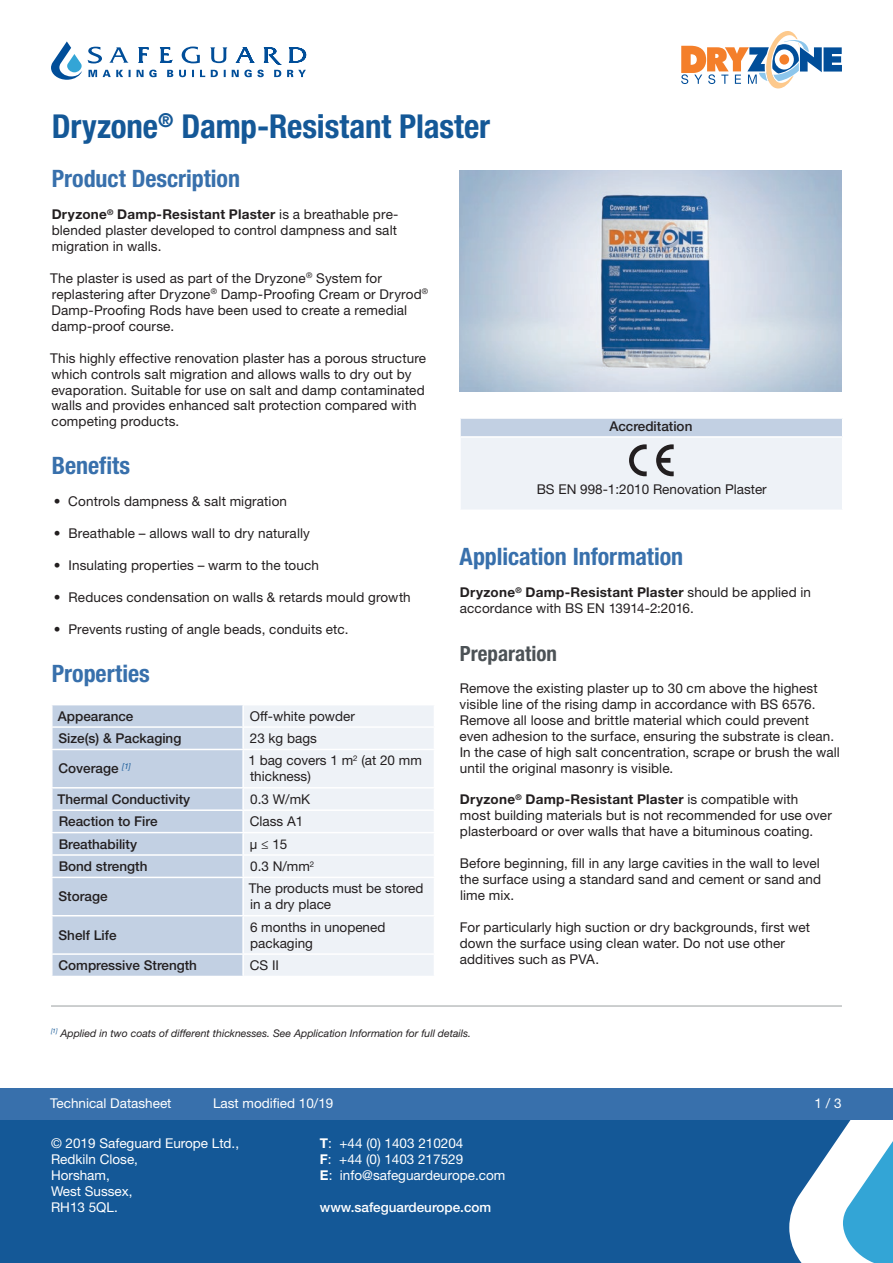
<style>
.page{position:relative;width:893px;height:1263px;background:#fff}
.page>*{position:absolute;margin:0;border:0;box-sizing:border-box;transform-origin:0 0}
.t1{font:700 condensed 33px "Helvetica Neue LT Std";letter-spacing:-.005em;color:#145897}
.t2{font:700 condensed 24px "Helvetica Neue LT Std";color:#3870ac}
.t3{font:700 condensed 21px "Helvetica Neue LT Std";color:#4c5256}
.t4{font:13.5px/15.9px "Helvetica Neue LT Std";letter-spacing:.01em;color:#231f20}
.t5{font:13.5px/15.9px "Helvetica Neue LT Std";color:#fff}
.t6{font:500 13.5px "Helvetica Neue LT Std";color:#231f20}
.t7{font:500 13.5px "Helvetica Neue LT Std";color:#fff}
.t8{font:italic 10.5px "Helvetica Neue LT Std";color:#231f20}
.s1{font-weight:700}
</style>
<div class="page">
<div style="left:0;top:1103px;width:893px;height:160px;background:#145897"></div>
<svg style="left:789px;top:1119px;width:104px;height:144px"></svg>
<div style="left:0;top:1087px;width:893px;height:32px;background:#3870ac"></div>
<svg style="left:51px;top:41px;width:255px;height:39px"></svg>
<svg style="left:681px;top:31px;width:161px;height:57px"></svg>
<div style="left:53px;top:705px;width:189px;height:271px;background:#c2d0e3"></div>
<div style="left:244px;top:706px;width:190px;height:270px;background:#eef2f7"></div>
<hr style="left:51px;top:726px;width:192px;height:2px;background:#fff">
<hr style="left:243px;top:726px;width:192px;height:2px;background:#fff">
<hr style="left:51px;top:749px;width:192px;height:1px;background:#fff">
<hr style="left:243px;top:749px;width:192px;height:1px;background:#fff">
<hr style="left:51px;top:787px;width:192px;height:1px;background:#fff">
<hr style="left:243px;top:787px;width:192px;height:1px;background:#fff">
<hr style="left:51px;top:809px;width:192px;height:2px;background:#fff">
<hr style="left:243px;top:809px;width:192px;height:2px;background:#fff">
<hr style="left:51px;top:832px;width:192px;height:1px;background:#fff">
<hr style="left:243px;top:832px;width:192px;height:1px;background:#fff">
<hr style="left:51px;top:854px;width:192px;height:2px;background:#fff">
<hr style="left:243px;top:854px;width:192px;height:2px;background:#fff">
<hr style="left:51px;top:877px;width:192px;height:1px;background:#fff">
<hr style="left:243px;top:877px;width:192px;height:1px;background:#fff">
<hr style="left:51px;top:915px;width:192px;height:1px;background:#fff">
<hr style="left:243px;top:915px;width:192px;height:1px;background:#fff">
<hr style="left:51px;top:953px;width:192px;height:2px;background:#fff">
<hr style="left:243px;top:953px;width:192px;height:2px;background:#fff">
<img style="left:459px;top:170px;width:383px;height:221px">
<div style="left:460px;top:418px;width:383px;height:19px;background:#c2d0e3"></div>
<div style="left:460px;top:437px;width:383px;height:73px;background:#eef2f7"></div>
<svg style="left:842px;top:419px;width:1px;height:17px"></svg>
<hr style="left:459px;top:417px;width:384px;height:2px;background:#fff">
<svg style="left:460px;top:419px;width:1px;height:17px"></svg>
<hr style="left:459px;top:436px;width:384px;height:2px;background:#fff">
<hr style="left:459px;top:438px;width:2px;height:71px;background:#fff">
<hr style="left:842px;top:438px;width:1px;height:71px;background:#fff">
<hr style="left:459px;top:509px;width:384px;height:2px;background:#fff">
<svg style="left:656px;top:444px;width:18px;height:32px"></svg>
<svg style="left:629px;top:444px;width:18px;height:32px"></svg>
<hr style="left:51px;top:1005px;width:791px;height:2px;background:#bcbfc0">
<h1 class="t1" style="left:52px;top:107px;width:440px">Dryzone<sup>®</sup> Damp-Resistant Plaster</h1>
<h2 class="t2" style="left:52px;top:164px;width:190px">Product Description</h2>
<p class="t4" style="left:52px;top:206px;width:348px;text-align:justify"><span class="s1">Dryzone</span><sup>®</sup> <span class="s1">Damp-Resistant Plaster</span> is a breathable pre&shy;blended plaster developed to control dampness and salt migration in walls.</p>
<p class="t4" style="left:50px;top:270px;width:379px">The plaster is used as part of the Dryzone<sup>®</sup> System for replastering after Dryzone<sup>®</sup> Damp-Proofing Cream or Dryrod<sup>® </sup>Damp-Proofing Rods have been used to create a remedial damp-proof course.</p>
<p class="t4" style="left:50px;top:350px;width:377px">This highly effective renovation plaster has a porous structure which controls salt migration and allows walls to dry out by evaporation. Suitable for use on salt and damp contaminated walls and provides enhanced salt protection compared with competing products.</p>
<h2 class="t2" style="left:52px;top:451px;width:80px">Benefits</h2>
<p class="t4" style="left:54px;top:493px;width:235px">• Controls dampness &amp; salt migration</p>
<p class="t4" style="left:54px;top:525px;width:257px">• Breathable – allows wall to dry naturally</p>
<p class="t4" style="left:54px;top:557px;width:266px">• Insulating properties – warm to the touch</p>
<p class="t4" style="left:54px;top:589px;width:358px">• Reduces condensation on walls &amp; retards mould growth</p>
<p class="t4" style="left:54px;top:621px;width:296px">• Prevents rusting of angle beads, conduits etc.</p>
<h2 class="t2" style="left:52px;top:658px;width:100px">Properties</h2>
<p class="t6" style="left:58px;top:708px;width:77px">Appearance</p>
<p class="t4" style="left:250px;top:708px;width:106px">Off-white powder</p>
<p class="t6" style="left:59px;top:730px;width:124px">Size(s) &amp; Packaging</p>
<p class="t4" style="left:250px;top:730px;width:69px">23 kg bags</p>
<p class="t6" style="left:59px;top:761px;width:74px">Coverage <sup>[1]</sup></p>
<p class="t4" style="left:248px;top:752px;width:175px">1 bag covers 1 m<sup>2</sup> (at 20 mm thickness)</p>
<p class="t6" style="left:58px;top:791px;width:134px">Thermal Conductivity</p>
<p class="t4" style="left:250px;top:791px;width:62px">0.3 W/mK</p>
<p class="t6" style="left:59px;top:813px;width:100px">Reaction to Fire</p>
<p class="t4" style="left:250px;top:813px;width:55px">Class A1</p>
<p class="t6" style="left:59px;top:836px;width:80px">Breathability</p>
<p class="t4" style="left:250px;top:836px;width:39px">µ ≤ 15</p>
<p class="t6" style="left:59px;top:858px;width:90px">Bond strength</p>
<p class="t4" style="left:250px;top:858px;width:66px">0.3 N/mm<sup>2</sup></p>
<p class="t6" style="left:59px;top:888px;width:51px">Storage</p>
<p class="t4" style="left:249px;top:880px;width:176px">The products must be stored in a dry place</p>
<p class="t6" style="left:59px;top:927px;width:60px">Shelf Life</p>
<p class="t4" style="left:250px;top:919px;width:137px">6 months in unopened packaging</p>
<p class="t6" style="left:59px;top:957px;width:140px">Compressive Strength</p>
<p class="t4" style="left:250px;top:957px;width:31px">CS II</p>
<p class="t6" style="left:609px;top:418px;width:85px">Accreditation</p>
<p class="t4" style="left:537px;top:481px;width:232px">BS EN 998-1:2010 Renovation Plaster</p>
<h2 class="t2" style="left:459px;top:542px;width:225px">Application Information</h2>
<p class="t4" style="left:460px;top:584px;width:353px"><span class="s1">Dryzone</span><sup>®</sup> <span class="s1">Damp-Resistant Plaster</span> should be applied in accordance with BS EN 13914-2:2016.</p>
<h3 class="t3" style="left:460px;top:641px;width:98px">Preparation</h3>
<p class="t4" style="left:460px;top:680px;width:382px">Remove the existing plaster up to 30 cm above the highest visible line of the rising damp in accordance with BS 6576.<br>Remove all loose and brittle material which could prevent even adhesion to the surface, ensuring the substrate is clean.<br>In the case of high salt concentration, scrape or brush the wall until the original masonry is visible.</p>
<p class="t4" style="left:460px;top:791px;width:373px"><span class="s1">Dryzone</span><sup>®</sup> <span class="s1">Damp-Resistant Plaster</span> is compatible with most building materials but is not recommended for use over plasterboard or over walls that have a bituminous coating.</p>
<p class="t4" style="left:460px;top:855px;width:363px;text-align:justify">Before beginning, fill in any large cavities in the wall to level the surface using a standard sand and cement or sand and lime mix.</p>
<p class="t4" style="left:460px;top:919px;width:352px">For particularly high suction or dry backgrounds, first wet down the surface using clean water. Do not use other additives such as PVA.</p>
<p class="t8" style="left:51px;top:1026px;width:422px"><sup>[1]</sup> Applied in two coats of different thicknesses. See Application Information for full details.</p>
<p class="t5" style="left:50px;top:1095px;width:123px">Technical Datasheet</p>
<p class="t5" style="left:213px;top:1095px;width:122px">Last modified 10/19</p>
<p class="t5" style="left:814px;top:1095px;width:29px">1 / 3</p>
<p class="t5" style="left:51px;top:1135px;width:190px">© 2019 Safeguard Europe Ltd.,<br>Redkiln Close,<br>Horsham,<br>West Sussex,<br>RH13 5QL.</p>
<p class="t5" style="left:320px;top:1135px;width:187px"><span class="s1">T</span>: +44 (0) 1403 210204<br><span class="s1">F</span>: +44 (0) 1403 217529<br><span class="s1">E</span>: info@safeguardeurope.com</p>
<p class="t7" style="left:320px;top:1199px;width:173px">www.safeguardeurope.com</p>
</div>
